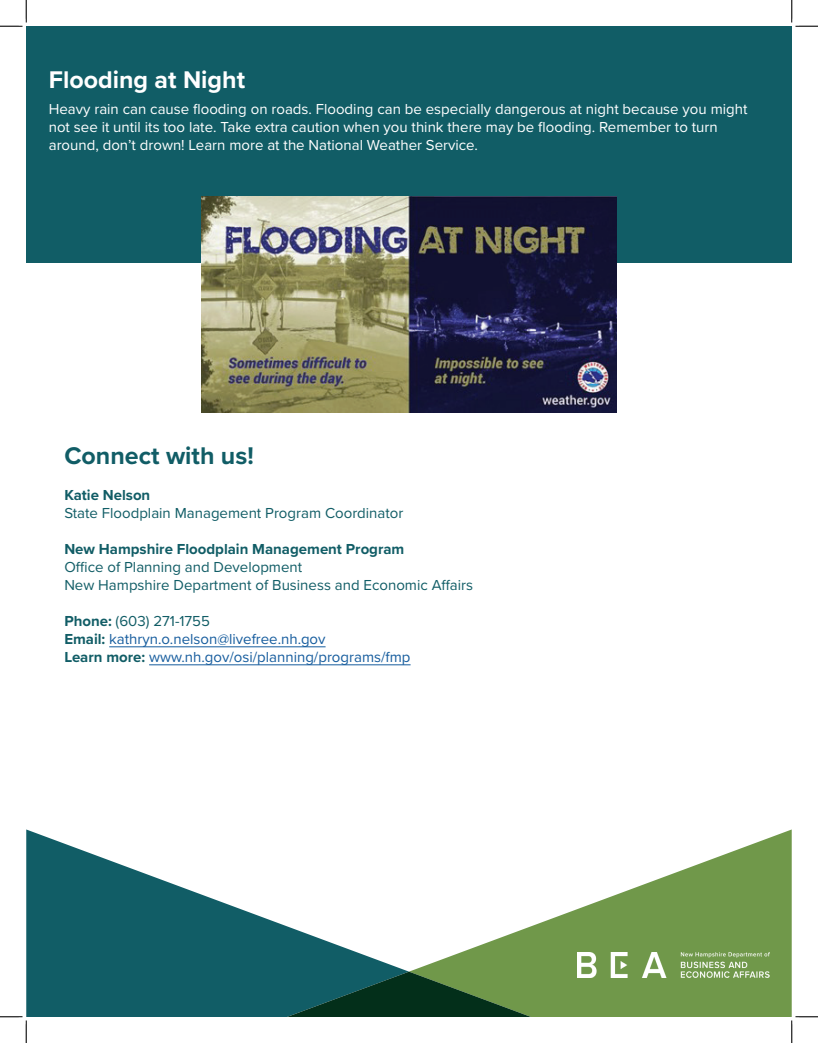
<style>
.page{position:relative;width:818px;height:1043px;background:#fff}
.page>*{position:absolute;margin:0;border:0;box-sizing:border-box;transform-origin:0 0}
.t1{font:700 25px "Proxima Nova";color:#fff}
.t2{font:700 25px "Proxima Nova";color:#115d66}
.t3{font:15px/18px "Proxima Nova";color:#fff}
.t4{font:15px/18px "Proxima Nova";color:#115d66}
.t5{font:15px/18px "Proxima Nova";color:#175d9e}
.t6{font:700 15px "Proxima Nova";color:#115d66}
.s1{font-weight:700;color:#115d66}
.s2{color:#115d66}
</style>
<div class="page">
<svg style="left:26px;top:829px;width:381px;height:187px;fill:#115d66"></svg>
<svg style="left:411px;top:829px;width:380px;height:187px;fill:#70984a"></svg>
<svg style="left:278px;top:971px;width:261px;height:45px"></svg>
<img style="left:577px;top:952px;width:192px;height:25px">
<div style="left:26px;top:26px;width:765px;height:237px;background:#115d66"></div>
<img style="left:202px;top:196px;width:414px;height:216px">
<hr style="left:109px;top:646px;width:216px;height:1px;background:#175d9e">
<hr style="left:149px;top:664px;width:261px;height:1px;background:#175d9e">
<svg style="left:0;top:0;width:27px;height:27px"></svg>
<svg style="left:0;top:1015px;width:27px;height:27px"></svg>
<svg style="left:791px;top:0;width:27px;height:27px"></svg>
<svg style="left:790px;top:1015px;width:28px;height:27px"></svg>
<h1 class="t1" style="left:49px;top:61px;width:198px">Flooding at Night</h1>
<p class="t3" style="left:49px;top:99px;width:700px">Heavy rain can cause flooding on roads. Flooding can be especially dangerous at night because you might not see it until its too late. Take extra caution when you think there may be flooding. Remember to turn around, don’t drown! Learn more at the National Weather Service.</p>
<h1 class="t2" style="left:64px;top:437px;width:191px">Connect with us!</h1>
<p class="t6" style="left:64px;top:484px;width:87px">Katie Nelson</p>
<p class="t4" style="left:64px;top:503px;width:340px">State Floodplain Management Program Coordinator</p>
<p class="t6" style="left:64px;top:538px;width:341px">New Hampshire Floodplain Management Program</p>
<p class="t4" style="left:64px;top:557px;width:410px">Office of Planning and Development<br>New Hampshire Department of Business and Economic Affairs</p>
<p class="t5" style="left:64px;top:611px;width:348px"><span class="s1">Phone:</span> <span class="s2">(603) 271-1755<br></span><span class="s1">Email:</span> kathryn.o.nelson@livefree.nh.gov<br><span class="s1">Learn more:</span> www.nh.gov/osi/planning/programs/fmp</p>
</div>
